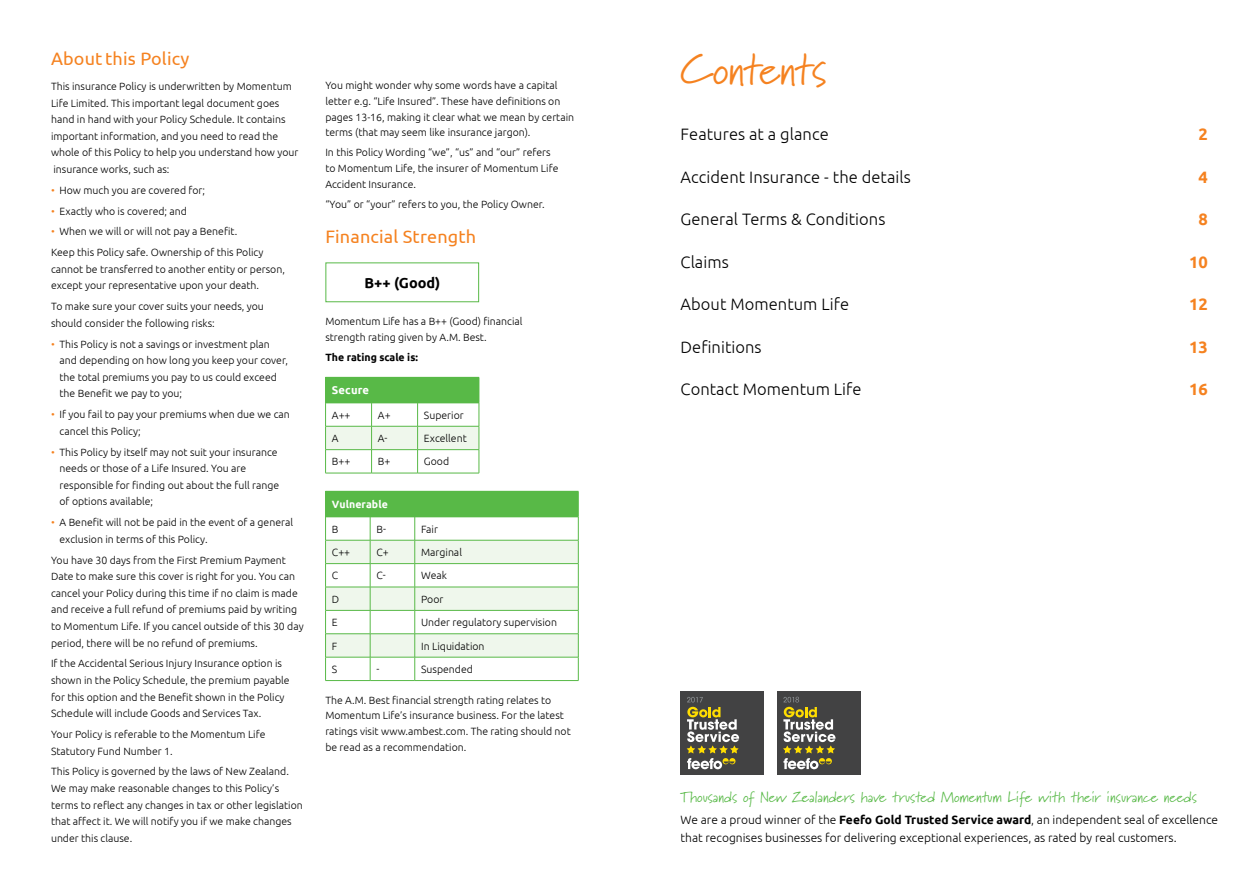
<style>
.page{position:relative;width:1259px;height:893px;background:#fff}
.page>*{position:absolute;margin:0;border:0;box-sizing:border-box;transform-origin:0 0}
.t1{font:43.5px "Marydale";letter-spacing:-.02em;color:#f58220}
.t2{font:18px "Ubuntu";letter-spacing:.01em;color:#f58220}
.t3{font:300 16.5px "Ubuntu";letter-spacing:.005em;color:#000}
.t4{font:700 16.5px "Ubuntu";letter-spacing:.005em;color:#f58220}
.t5{font:15px "Marydale";color:#58b947}
.t6{font:700 14.4px "Ubuntu";color:#000}
.t7{font:300 12px/18px "Ubuntu";color:#000}
.t8{font:700 11.25px "Ubuntu";letter-spacing:.01em;color:#fff}
.t9{font:300 10.5px/16.6px "Ubuntu";color:#000}
.t10{font:700 10.5px "Ubuntu";color:#000}
.t11{font:700 10.5px "Ubuntu";letter-spacing:.01em;color:#fff}
.s1{color:#f58220}
.s2{font-weight:700}
</style>
<div class="page">
<div style="left:680px;top:692px;width:84px;height:83px;background:#424243"></div>
<svg style="left:687px;top:697px;width:52px;height:72px"></svg>
<div style="left:325px;top:262px;width:154px;height:40px;border:1px solid #58b947"></div>
<hr style="left:325px;top:377px;width:46px;height:1px;background:#58b947">
<hr style="left:371px;top:377px;width:46px;height:1px;background:#58b947">
<hr style="left:417px;top:377px;width:62px;height:1px;background:#58b947">
<svg style="left:325px;top:378px;width:155px;height:95px"></svg>
<hr style="left:325px;top:473px;width:46px;height:1px;background:#58b947">
<hr style="left:371px;top:473px;width:46px;height:1px;background:#58b947">
<hr style="left:417px;top:473px;width:62px;height:1px;background:#58b947">
<svg style="left:325px;top:491px;width:254px;height:189px"></svg>
<hr style="left:325px;top:680px;width:45px;height:1px;background:#58b947">
<hr style="left:370px;top:680px;width:45px;height:1px;background:#58b947">
<hr style="left:415px;top:680px;width:163px;height:1px;background:#58b947">
<div style="left:777px;top:692px;width:83px;height:83px;background:#424243"></div>
<svg style="left:783px;top:697px;width:52px;height:72px"></svg>
<h2 class="t2" style="left:51px;top:48px;width:140px">About this Policy</h2>
<p class="t9" style="left:51px;top:78px;width:249px">This insurance Policy is underwritten by Momentum Life Limited. This important legal document goes hand in hand with your Policy Schedule. It contains important information, and you need to read the whole of this Policy to help you understand how your insurance works, such as:</p>
<p class="t9" style="left:51px;top:181px;width:156px"><span class="s1">•</span> How much you are covered for;</p>
<p class="t9" style="left:51px;top:202px;width:137px"><span class="s1">•</span> Exactly who is covered; and</p>
<p class="t9" style="left:51px;top:221px;width:214px;line-height:20.9px"><span class="s1">•</span> When we will or will not pay a Benefit.<br>Keep this Policy safe. Ownership of this Policy</p>
<p class="t9" style="left:51px;top:261px;width:235px">cannot be transferred to another entity or person, except your representative upon your death.</p>
<p class="t9" style="left:51px;top:298px;width:214px">To make sure your cover suits your needs, you should consider the following risks:</p>
<p class="t9" style="left:60px;top:335px;width:230px;text-indent:-9px"><span class="s1">•</span> This Policy is not a savings or investment plan and depending on how long you keep your cover, the total premiums you pay to us could exceed the Benefit we pay to you;</p>
<p class="t9" style="left:60px;top:406px;width:232px;text-indent:-9px"><span class="s1">•</span> If you fail to pay your premiums when due we can cancel this Policy;</p>
<p class="t9" style="left:60px;top:443px;width:221px;text-indent:-9px"><span class="s1">•</span> This Policy by itself may not suit your insurance needs or those of a Life Insured. You are responsible for finding out about the full range of options available;</p>
<p class="t9" style="left:60px;top:514px;width:235px;text-indent:-9px"><span class="s1">•</span> A Benefit will not be paid in the event of a general exclusion in terms of this Policy.</p>
<p class="t9" style="left:51px;top:551px;width:254px">You have 30 days from the First Premium Payment Date to make sure this cover is right for you. You can cancel your Policy during this time if no claim is made and receive a full refund of premiums paid by writing to Momentum Life. If you cancel outside of this 30 day period, there will be no refund of premiums.</p>
<p class="t9" style="left:51px;top:655px;width:240px">If the Accidental Serious Injury Insurance option is shown in the Policy Schedule, the premium payable for this option and the Benefit shown in the Policy Schedule will include Goods and Services Tax.</p>
<p class="t9" style="left:51px;top:726px;width:216px">Your Policy is referable to the Momentum Life<br>Statutory Fund Number 1.</p>
<p class="t9" style="left:51px;top:763px;width:253px">This Policy is governed by the laws of New Zealand.<br>We may make reasonable changes to this Policy’s terms to reflect any changes in tax or other legislation that affect it. We will notify you if we make changes under this clause.</p>
<p class="t9" style="left:325px;top:77px;width:250px;line-height:15.8px">You might wonder why some words have a capital letter e.g. “Life Insured”. These have definitions on pages 13-16, making it clear what we mean by certain terms (that may seem like insurance jargon).</p>
<p class="t9" style="left:325px;top:144px;width:234px;line-height:15.8px">In this Policy Wording “we”, “us” and “our” refers to Momentum Life, the insurer of Momentum Life<br>Accident Insurance.</p>
<p class="t9" style="left:325px;top:196px;width:221px">“You” or “your” refers to you, the Policy Owner.</p>
<h2 class="t2" style="left:325px;top:226px;width:152px">Financial Strength</h2>
<h3 class="t6" style="left:364px;top:274px;width:77px">B++ (Good)</h3>
<p class="t9" style="left:325px;top:313px;width:199px;line-height:15.8px">Momentum Life has a B++ (Good) financial strength rating given by A.M. Best.</p>
<p class="t10" style="left:325px;top:351px;width:94px">The rating scale is:</p>
<p class="t8" style="left:332px;top:384px;width:39px">Secure</p>
<p class="t9" style="left:332px;top:406px;width:20px">A++</p>
<p class="t9" style="left:378px;top:406px;width:14px">A+</p>
<p class="t9" style="left:424px;top:406px;width:41px">Superior</p>
<p class="t9" style="left:332px;top:430px;width:8px">A</p>
<p class="t9" style="left:378px;top:430px;width:11px">A-</p>
<p class="t9" style="left:424px;top:430px;width:44px">Excellent</p>
<p class="t9" style="left:332px;top:453px;width:20px">B++</p>
<p class="t9" style="left:378px;top:453px;width:14px">B+</p>
<p class="t9" style="left:424px;top:453px;width:27px">Good</p>
<p class="t11" style="left:332px;top:498px;width:58px">Vulnerable</p>
<p class="t9" style="left:332px;top:520px;width:8px">B</p>
<p class="t9" style="left:376px;top:520px;width:11px">B-</p>
<p class="t9" style="left:421px;top:520px;width:18px">Fair</p>
<p class="t9" style="left:332px;top:544px;width:20px">C++</p>
<p class="t9" style="left:376px;top:544px;width:14px">C+</p>
<p class="t9" style="left:421px;top:544px;width:42px">Marginal</p>
<p class="t9" style="left:332px;top:567px;width:8px">C</p>
<p class="t9" style="left:376px;top:567px;width:11px">C-</p>
<p class="t9" style="left:421px;top:567px;width:27px">Weak</p>
<p class="t9" style="left:332px;top:590px;width:9px">D</p>
<p class="t9" style="left:421px;top:590px;width:24px">Poor</p>
<p class="t9" style="left:332px;top:614px;width:7px">E</p>
<p class="t9" style="left:421px;top:614px;width:137px">Under regulatory supervision</p>
<p class="t9" style="left:332px;top:637px;width:7px">F</p>
<p class="t9" style="left:421px;top:637px;width:65px">In Liquidation</p>
<p class="t9" style="left:332px;top:661px;width:7px">S</p>
<p class="t9" style="left:376px;top:661px;width:4px">-</p>
<p class="t9" style="left:421px;top:661px;width:53px">Suspended</p>
<p class="t9" style="left:325px;top:692px;width:247px;line-height:15.8px">The A.M. Best financial strength rating relates to Momentum Life’s insurance business. For the latest ratings visit www.ambest.com. The rating should not be read as a recommendation.</p>
<h1 class="t1" style="left:680px;top:43px;width:148px">Contents</h1>
<h3 class="t3" style="left:680px;top:125px;width:150px">Features at a glance</h3>
<h3 class="t4" style="left:1198px;top:124px;width:11px">2</h3>
<h3 class="t3" style="left:680px;top:167px;width:232px">Accident Insurance - the details</h3>
<h3 class="t4" style="left:1198px;top:167px;width:11px">4</h3>
<h3 class="t3" style="left:680px;top:210px;width:206px">General Terms &amp; Conditions</h3>
<h3 class="t4" style="left:1198px;top:209px;width:11px">8</h3>
<h3 class="t3" style="left:680px;top:252px;width:50px">Claims</h3>
<h3 class="t4" style="left:1189px;top:252px;width:20px">10</h3>
<h3 class="t3" style="left:680px;top:295px;width:170px">About Momentum Life</h3>
<h3 class="t4" style="left:1189px;top:295px;width:20px">12</h3>
<h3 class="t3" style="left:680px;top:337px;width:83px">Definitions</h3>
<h3 class="t4" style="left:1189px;top:337px;width:20px">13</h3>
<h3 class="t3" style="left:680px;top:380px;width:182px">Contact Momentum Life</h3>
<h3 class="t4" style="left:1189px;top:380px;width:20px">16</h3>
<h3 class="t5" style="left:680px;top:788px;width:518px">Thousands of New Zealanders have trusted Momentum Life with their insurance needs</h3>
<p class="t7" style="left:680px;top:810px;width:539px">We are a proud winner of the <span class="s2">Feefo Gold Trusted Service award</span>, an independent seal of excellence that recognises businesses for delivering exceptional experiences, as rated by real customers.</p>
</div>
